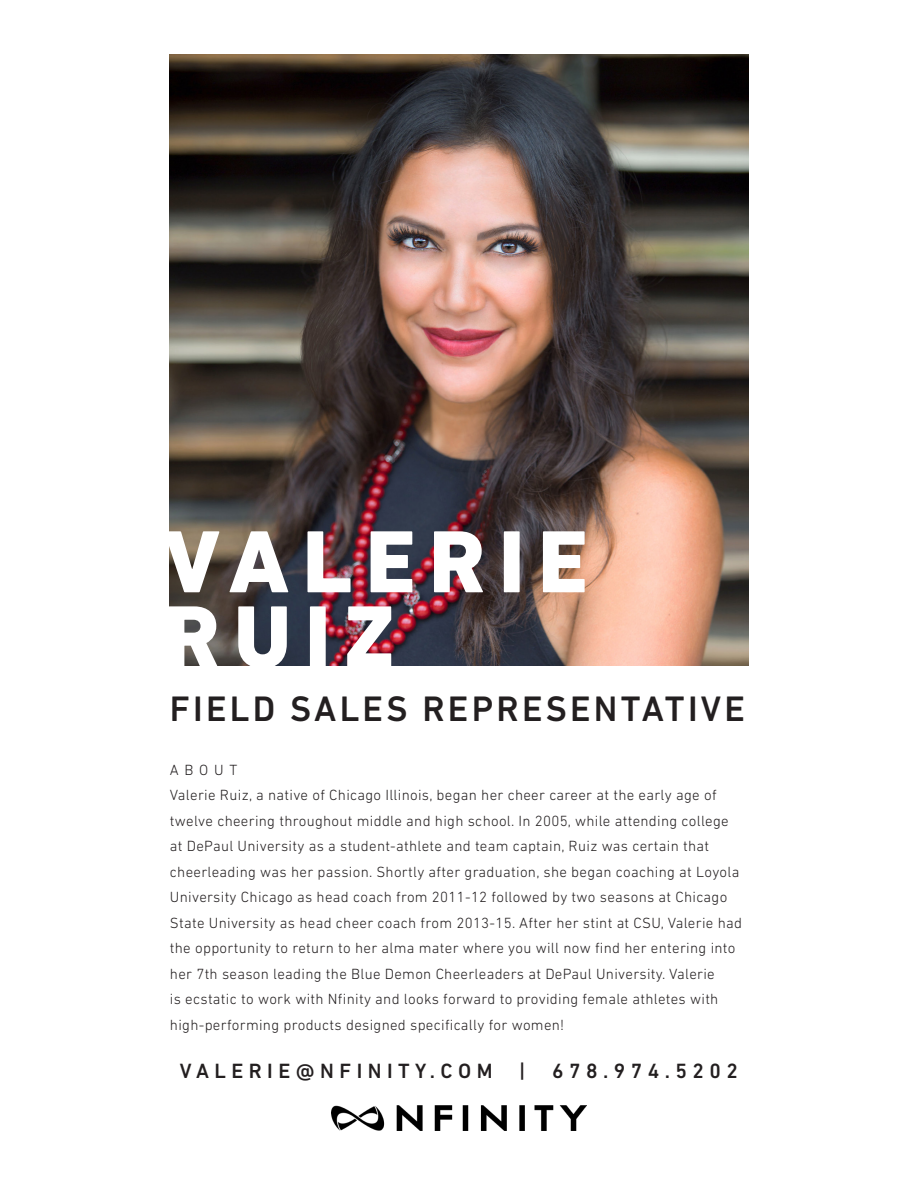
<style>
.page{position:relative;width:918px;height:1188px;background:#fff}
.page>*{position:absolute;margin:0;border:0;box-sizing:border-box;transform-origin:0 0}
.t1{font:800 89.7px "DIN Next LT Pro";letter-spacing:.15em;color:#fff}
.t2{font:500 36px "DIN Next LT Pro";letter-spacing:.09em;color:#231f20}
.t3{font:500 21px "DIN Next LT Pro";letter-spacing:.26em;color:#231f20}
.t4{font:300 15px/25.5px "DIN Next LT Pro";letter-spacing:.02em;color:#231f20}
</style>
<div class="page">
<img style="left:331px;top:1105px;width:256px;height:25px">
<img style="left:170px;top:54px;width:578px;height:611px">
<p class="t1" style="left:164px;top:509px;width:426px">VALERIE</p>
<p class="t1" style="left:164px;top:584px;width:232px">RUIZ</p>
<p class="t2" style="left:170px;top:688px;width:577px">FIELD SALES REPRESENTATIVE</p>
<p class="t4" style="left:170px;top:757px;width:69px">ABOUT</p>
<p class="t4" style="left:170px;top:782px;width:574px">Valerie Ruiz, a native of Chicago Illinois, began her cheer career at the early age of twelve cheering throughout middle and high school. In 2005, while attending college at DePaul University as a student-athlete and team captain, Ruiz was certain that cheerleading was her passion. Shortly after graduation, she began coaching at Loyola University Chicago as head coach from 2011-12 followed by two seasons at Chicago State University as head cheer coach from 2013-15. After her stint at CSU, Valerie had the opportunity to return to her alma mater where you will now find her entering into her 7th season leading the Blue Demon Cheerleaders at DePaul University. Valerie<br>is ecstatic to work with Nfinity and looks forward to providing female athletes with high-performing products designed specifically for women!</p>
<p class="t3" style="left:180px;top:1059px;width:314px">VALERIE@NFINITY.COM</p>
<p class="t3" style="left:519px;top:1059px;width:8px">|</p>
<p class="t3" style="left:552px;top:1059px;width:187px">678.974.5202</p>
</div>
